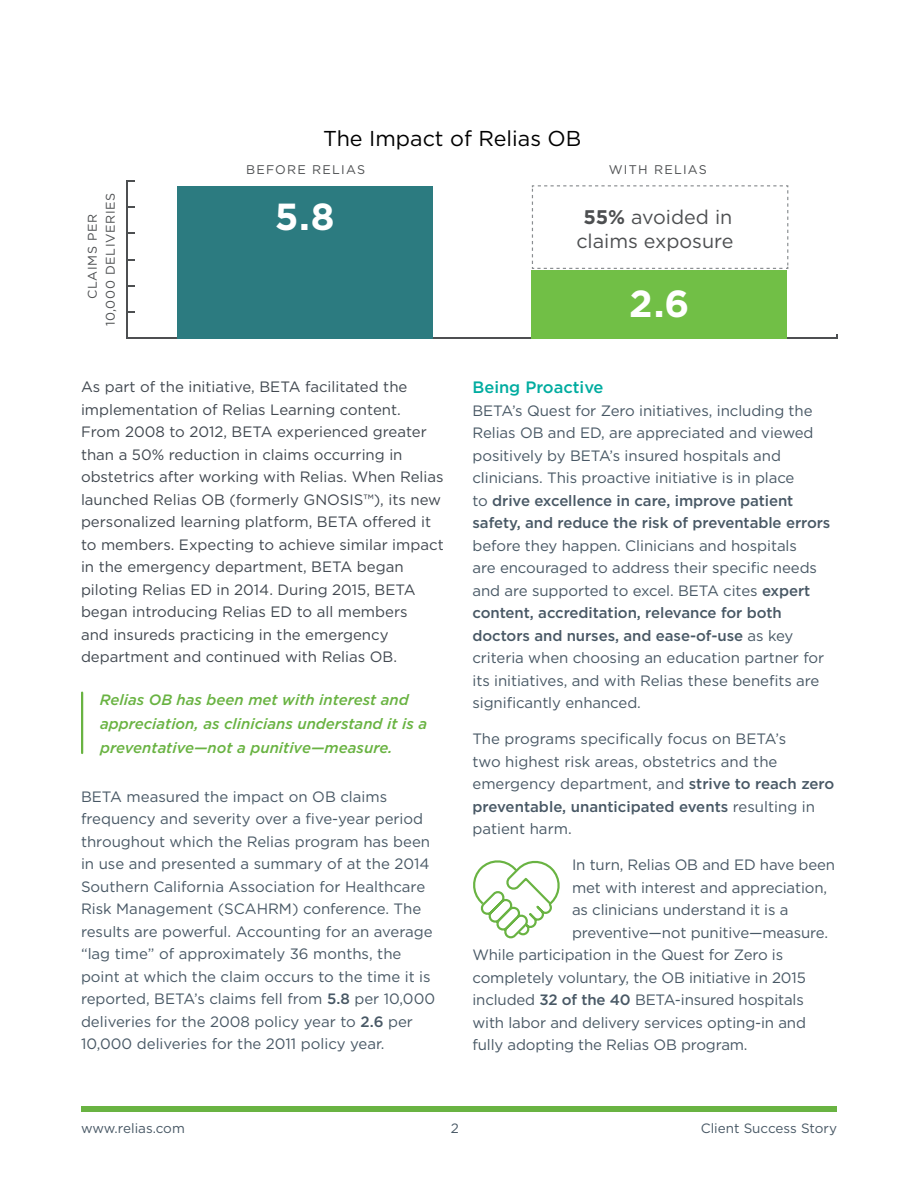
<style>
.page{position:relative;width:918px;height:1188px;background:#fff}
.page>*{position:absolute;margin:0;border:0;box-sizing:border-box;transform-origin:0 0}
.t1{font:700 37.65px "Gotham";color:#fff}
.t2{font:21.6px "Gotham";color:#000}
.t3{font:19.8px/23.7px "Gotham";color:#4d4f51;text-align:center}
.t4{font:500 16.5px "Gotham";color:#00aca0}
.t5{font:15px/22.5px "Gotham";letter-spacing:-.005em;color:#485865}
.t6{font:15px/22.5px "Gotham";color:#40474f}
.t7{font:italic 500 15px/24px "Gotham";color:#69b342}
.t8{font:13.5px "Gotham";color:#485865}
.t9{font:12.6px/18px "Gotham";letter-spacing:.05em;color:#4d4f51;text-align:center}
.t10{font:12.6px "Gotham";letter-spacing:.1em;color:#4d4f51}
.s1{font-weight:700}
.s2{font-weight:500}
</style>
<div class="page">
<div style="left:81px;top:1106px;width:756px;height:6px;background:#69b342"></div>
<hr style="left:81px;top:693px;width:2px;height:60px;background:#69b342">
<svg style="left:473px;top:860px;width:87px;height:79px"></svg>
<hr style="left:127px;top:338px;width:710px;height:1px;background:#4d4f51">
<hr style="left:127px;top:181px;width:1px;height:157px;background:#4d4f51">
<svg style="left:126px;top:311px;width:9px;height:2px"></svg>
<svg style="left:126px;top:285px;width:9px;height:2px"></svg>
<svg style="left:126px;top:206px;width:9px;height:2px"></svg>
<div style="left:177px;top:186px;width:255px;height:152px;background:#2c7b80"></div>
<svg style="left:531px;top:185px;width:258px;height:84px"></svg>
<div style="left:532px;top:270px;width:255px;height:68px;background:#71bf46"></div>
<p class="t9" style="left:83px;top:326px;width:135px;rotate:-90deg">CLAIMS PER<br>10,000 DELIVERIES</p>
<h2 class="t2" style="left:323px;top:125px;width:260px">The Impact of Relias OB</h2>
<p class="t10" style="left:246px;top:162px;width:121px">BEFORE RELIAS</p>
<h1 class="t1" style="left:275px;top:191px;width:61px">5.8</h1>
<p class="t10" style="left:609px;top:162px;width:100px">WITH RELIAS</p>
<h3 class="t3" style="left:576px;top:205px;width:159px"><span class="s1">55%</span> avoided in claims exposure</h3>
<h1 class="t1" style="left:629px;top:279px;width:62px">2.6</h1>
<p class="t6" style="left:81px;top:375px;width:364px">As part of the initiative, BETA facilitated the implementation of Relias Learning content.<br>From 2008 to 2012, BETA experienced greater than a 50% reduction in claims occurring in obstetrics after working with Relias. When Relias launched Relias OB (formerly GNOSIS™), its new personalized learning platform, BETA offered it to members. Expecting to achieve similar impact in the emergency department, BETA began piloting Relias ED in 2014. During 2015, BETA began introducing Relias ED to all members<br>and insureds practicing in the emergency department and continued with Relias OB.</p>
<p class="t7" style="left:100px;top:687px;width:329px">Relias OB has been met with interest and appreciation, as clinicians understand it is a preventative—not a punitive—measure.</p>
<p class="t5" style="left:81px;top:785px;width:356px">BETA measured the impact on OB claims frequency and severity over a five-year period throughout which the Relias program has been in use and presented a summary of at the 2014<br>Southern California Association for Healthcare Risk Management (SCAHRM) conference. The results are powerful. Accounting for an average “lag time” of approximately 36 months, the point at which the claim occurs to the time it is reported, BETA’s claims fell from <span class="s2">5.8</span> per 10,000 deliveries for the 2008 policy year to <span class="s2">2.6</span> per 10,000 deliveries for the 2011 policy year.</p>
<p class="t4" style="left:472px;top:377px;width:133px">Being Proactive</p>
<p class="t5" style="left:472px;top:399px;width:359px">BETA’s Quest for Zero initiatives, including the Relias OB and ED, are appreciated and viewed positively by BETA’s insured hospitals and clinicians. This proactive initiative is in place<br>to <span class="s2">drive excellence in care, improve patient safety, and reduce the risk of preventable errors</span></p>
<p class="t5" style="left:472px;top:534px;width:353px">before they happen. Clinicians and hospitals<br>are encouraged to address their specific needs and are supported to excel. BETA cites <span class="s2">expert content, accreditation, relevance for both doctors and nurses, and ease-of-use</span> as key criteria when choosing an education partner for its initiatives, and with Relias these benefits are significantly enhanced.</p>
<p class="t5" style="left:472px;top:727px;width:363px">The programs specifically focus on BETA’s<br>two highest risk areas, obstetrics and the emergency department, and <span class="s2">strive to reach zero preventable, unanticipated events</span> resulting in patient harm.</p>
<p class="t5" style="left:572px;top:853px;width:264px">In turn, Relias OB and ED have been</p>
<p class="t5" style="left:572px;top:876px;width:257px">met with interest and appreciation,</p>
<p class="t5" style="left:572px;top:898px;width:218px">as clinicians understand it is a</p>
<p class="t5" style="left:572px;top:921px;width:258px">preventive—not punitive—measure.</p>
<p class="t5" style="left:472px;top:943px;width:312px">While participation in the Quest for Zero is</p>
<p class="t5" style="left:472px;top:966px;width:335px">completely voluntary, the OB initiative in 2015</p>
<p class="t5" style="left:472px;top:988px;width:333px">included <span class="s2">32 of the 40</span> BETA-insured hospitals</p>
<p class="t5" style="left:472px;top:1011px;width:335px">with labor and delivery services opting-in and</p>
<p class="t5" style="left:472px;top:1033px;width:277px">fully adopting the Relias OB program.</p>
<p class="t8" style="left:81px;top:1119px;width:105px">www.relias.com</p>
<p class="t8" style="left:451px;top:1119px;width:10px">2</p>
<p class="t8" style="left:701px;top:1119px;width:138px">Client Success Story</p>
</div>
